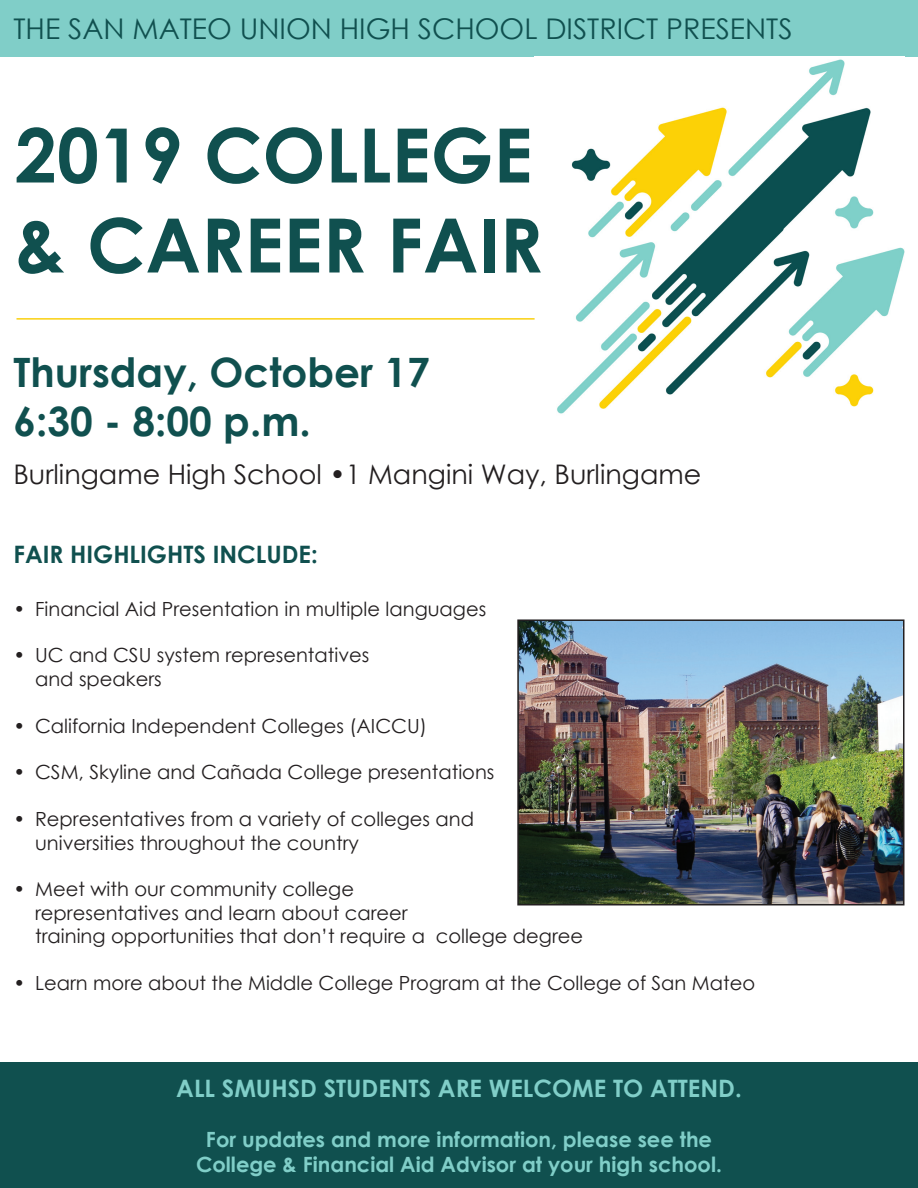
<style>
.page{position:relative;width:918px;height:1188px;background:#fff}
.page>*{position:absolute;margin:0;border:0;box-sizing:border-box;transform-origin:0 0}
.t1{font:700 75px/90px "Century Gothic";color:#10504f}
.t2{font:700 40.5px "Century Gothic";color:#10504f}
.t3{font:28.5px "Century Gothic";color:#10504f}
.t4{font:27px "Century Gothic";color:#231f20}
.t5{font:700 24px "Century Gothic";color:#80cec8}
.t6{font:700 24px "Century Gothic";color:#10504f}
.t7{font:700 21px "Century Gothic";color:#80cec8}
.t8{font:19.5px "Century Gothic";color:#231f20}
</style>
<div class="page">
<div style="left:0;top:1063px;width:918px;height:125px;background:#10504f"></div>
<img style="left:520px;top:622px;width:381px;height:280px">
<div style="left:517px;top:619px;width:387px;height:286px;border:2px solid #231f20"></div>
<div style="left:0;top:0;width:918px;height:56px;background:#80cec8"></div>
<img style="left:557px;top:59px;width:347px;height:355px">
<hr style="left:16px;top:318px;width:519px;height:2px;background:#fad00f">
<p class="t3" style="left:14px;top:9px;width:781px">THE SAN MATEO UNION HIGH SCHOOL DISTRICT PRESENTS</p>
<p class="t1" style="left:15px;top:107px;width:530px">2019 COLLEGE &amp; CAREER FAIR</p>
<p class="t2" style="left:14px;top:342px;width:418px">Thursday, October 17</p>
<p class="t2" style="left:14px;top:390px;width:299px">6:30 - 8:00 p.m.</p>
<p class="t4" style="left:14px;top:456px;width:689px">Burlingame High School •1 Mangini Way, Burlingame</p>
<p class="t6" style="left:14px;top:537px;width:306px">FAIR HIGHLIGHTS INCLUDE:</p>
<p class="t8" style="left:14px;top:595px;width:474px">• Financial Aid Presentation in multiple languages</p>
<p class="t8" style="left:14px;top:642px;width:357px">• UC and CSU system representatives</p>
<p class="t8" style="left:35px;top:665px;width:128px">and speakers</p>
<p class="t8" style="left:14px;top:712px;width:415px">• California Independent Colleges (AICCU)</p>
<p class="t8" style="left:14px;top:759px;width:483px">• CSM, Skyline and Cañada College presentations</p>
<p class="t8" style="left:14px;top:806px;width:462px">• Representatives from a variety of colleges and</p>
<p class="t8" style="left:35px;top:829px;width:325px">universities throughout the country</p>
<p class="t8" style="left:14px;top:876px;width:342px">• Meet with our community college</p>
<p class="t8" style="left:35px;top:899px;width:374px">representatives and learn about career</p>
<p class="t8" style="left:35px;top:923px;width:550px">training opportunities that don’t require a college degree</p>
<p class="t8" style="left:14px;top:969px;width:743px">• Learn more about the Middle College Program at the College of San Mateo</p>
<p class="t5" style="left:176px;top:1070px;width:567px">ALL SMUHSD STUDENTS ARE WELCOME TO ATTEND.</p>
<p class="t7" style="left:206px;top:1123px;width:508px">For updates and more information, please see the</p>
<p class="t7" style="left:196px;top:1149px;width:527px">College &amp; Financial Aid Advisor at your high school.</p>
</div>
